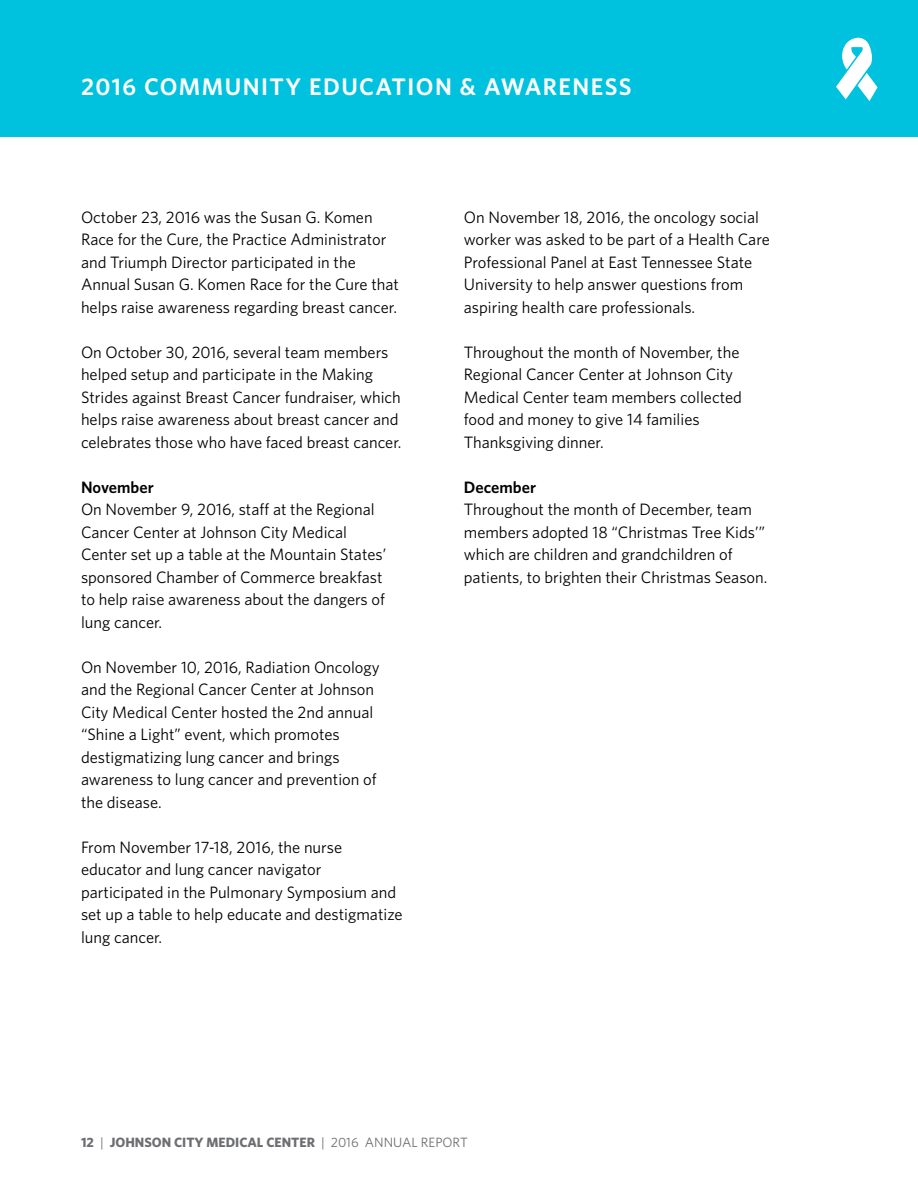
<style>
.page{position:relative;width:918px;height:1188px;background:#fff}
.page>*{position:absolute;margin:0;border:0;box-sizing:border-box;transform-origin:0 0}
.t1{font:600 24px "Whitney";letter-spacing:.06em;color:#fff}
.t2{font:16.5px/22.5px "Whitney";color:#000}
.t3{font:600 16.5px "Whitney";color:#000}
.t4{font:700 13.5px "Whitney";color:#6d6e71}
.s1{font-weight:400}
</style>
<div class="page">
<div style="left:0;top:0;width:918px;height:137px;background:#00c2de"></div>
<svg style="left:836px;top:37px;width:42px;height:64px"></svg>
<h1 class="t1" style="left:81px;top:71px;width:552px">2016 COMMUNITY EDUCATION &amp; AWARENESS</h1>
<p class="t2" style="left:81px;top:205px;width:320px">October 23, 2016 was the Susan G. Komen Race for the Cure, the Practice Administrator and Triumph Director participated in the Annual Susan G. Komen Race for the Cure that helps raise awareness regarding breast cancer.</p>
<p class="t2" style="left:81px;top:340px;width:322px">On October 30, 2016, several team members helped setup and participate in the Making Strides against Breast Cancer fundraiser, which helps raise awareness about breast cancer and celebrates those who have faced breast cancer.</p>
<p class="t3" style="left:81px;top:476px;width:74px">November</p>
<p class="t2" style="left:81px;top:498px;width:307px">On November 9, 2016, staff at the Regional Cancer Center at Johnson City Medical Center set up a table at the Mountain States’ sponsored Chamber of Commerce breakfast to help raise awareness about the dangers of lung cancer.</p>
<p class="t2" style="left:81px;top:655px;width:300px">On November 10, 2016, Radiation Oncology and the Regional Cancer Center at Johnson City Medical Center hosted the 2nd annual “Shine a Light” event, which promotes destigmatizing lung cancer and brings awareness to lung cancer and prevention of the disease.</p>
<p class="t2" style="left:81px;top:835px;width:323px">From November 17-18, 2016, the nurse educator and lung cancer navigator participated in the Pulmonary Symposium and set up a table to help educate and destigmatize lung cancer.</p>
<p class="t2" style="left:464px;top:205px;width:307px">On November 18, 2016, the oncology social worker was asked to be part of a Health Care Professional Panel at East Tennessee State University to help answer questions from aspiring health care professionals.</p>
<p class="t2" style="left:464px;top:340px;width:280px">Throughout the month of November, the Regional Cancer Center at Johnson City Medical Center team members collected food and money to give 14 families Thanksgiving dinner.</p>
<p class="t3" style="left:464px;top:476px;width:74px">December</p>
<p class="t2" style="left:464px;top:498px;width:305px">Throughout the month of December, team members adopted 18 “Christmas Tree Kids’” which are children and grandchildren of patients, to brighten their Christmas Season.</p>
<p class="t4" style="left:81px;top:1133px;width:388px">12 <span class="s1">|</span> JOHNSON CITY MEDICAL CENTER <span class="s1">| 2016 ANNUAL REPORT</span></p>
</div>
